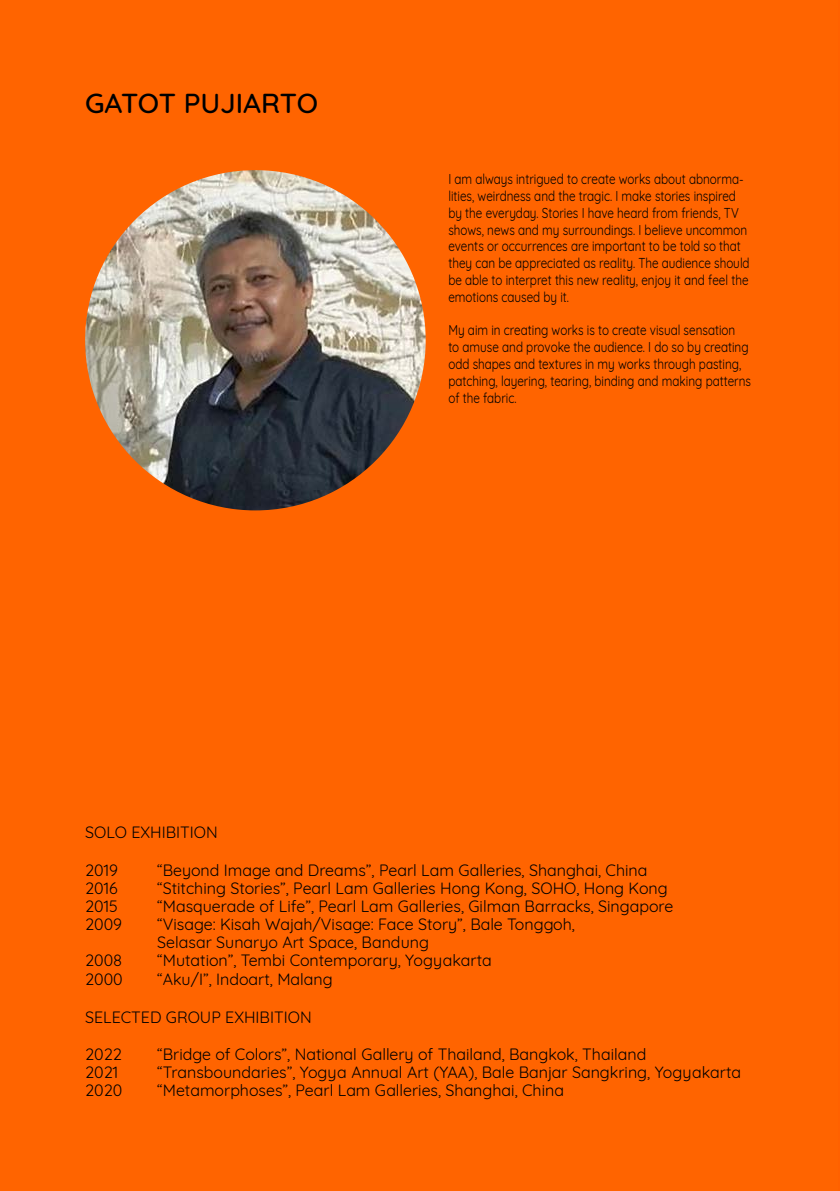
<style>
.page{position:relative;width:840px;height:1191px;background:#fff}
.page>*{position:absolute;margin:0;border:0;box-sizing:border-box;transform-origin:0 0}
.t1{font:500 28px "Quicksand";letter-spacing:-.01em;color:#000}
.t2{font:16px/18px "Quicksand";color:#000}
.t3{font:14px/16.8px "Quicksand";color:#000;scale:.84 1}
</style>
<div class="page">
<div style="left:0;top:0;width:839px;height:1191px;background:#ff6400"></div>
<img style="left:85px;top:170px;width:340px;height:340px;border-radius:170px">
<h1 class="t1" style="left:85px;top:80px;width:234px">GATOT PUJIARTO</h1>
<p class="t3" style="left:448px;top:169px;width:360px">I am always intrigued to create works about abnorma&shy;lities, weirdness and the tragic. I make stories inspired by the everyday. Stories I have heard from friends, TV shows, news and my surroundings. I believe uncommon events or occurrences are important to be told so that they can be appreciated as reality. The audience should be able to interpret this new reality, enjoy it and feel the emotions caused by it.</p>
<p class="t3" style="left:448px;top:320px;width:361px">My aim in creating works is to create visual sensation<br>to amuse and provoke the audience. I do so by creating odd shapes and textures in my works through pasting, patching, layering, tearing, binding and making patterns of the fabric.</p>
<p class="t2" style="left:85px;top:822px;width:134px">SOLO EXHIBITION</p>
<p class="t2" style="left:85px;top:859px;width:34px">2019</p>
<p class="t2" style="left:157px;top:859px;width:491px">“Beyond Image and Dreams”, Pearl Lam Galleries, Shanghai, China</p>
<p class="t2" style="left:85px;top:877px;width:34px">2016</p>
<p class="t2" style="left:157px;top:877px;width:512px">“Stitching Stories”, Pearl Lam Galleries Hong Kong, SOHO, Hong Kong</p>
<p class="t2" style="left:85px;top:895px;width:34px">2015</p>
<p class="t2" style="left:157px;top:895px;width:517px">“Masquerade of Life”, Pearl Lam Galleries, Gilman Barracks, Singapore</p>
<p class="t2" style="left:85px;top:913px;width:38px">2009</p>
<p class="t2" style="left:157px;top:913px;width:419px">“Visage: Kisah Wajah/Visage: Face Story”, Bale Tonggoh,<br>Selasar Sunaryo Art Space, Bandung</p>
<p class="t2" style="left:85px;top:949px;width:39px">2008</p>
<p class="t2" style="left:157px;top:949px;width:336px">“Mutation”, Tembi Contemporary, Yogyakarta</p>
<p class="t2" style="left:85px;top:968px;width:39px">2000</p>
<p class="t2" style="left:157px;top:968px;width:177px">“Aku/I”, Indoart, Malang</p>
<p class="t2" style="left:85px;top:1007px;width:228px">SELECTED GROUP EXHIBITION</p>
<p class="t2" style="left:85px;top:1044px;width:38px">2022</p>
<p class="t2" style="left:157px;top:1044px;width:490px">“Bridge of Colors”, National Gallery of Thailand, Bangkok, Thailand</p>
<p class="t2" style="left:85px;top:1062px;width:34px">2021</p>
<p class="t2" style="left:157px;top:1062px;width:585px">“Transboundaries”, Yogya Annual Art (YAA), Bale Banjar Sangkring, Yogyakarta</p>
<p class="t2" style="left:85px;top:1080px;width:39px">2020</p>
<p class="t2" style="left:157px;top:1080px;width:408px">“Metamorphoses”, Pearl Lam Galleries, Shanghai, China</p>
</div>
